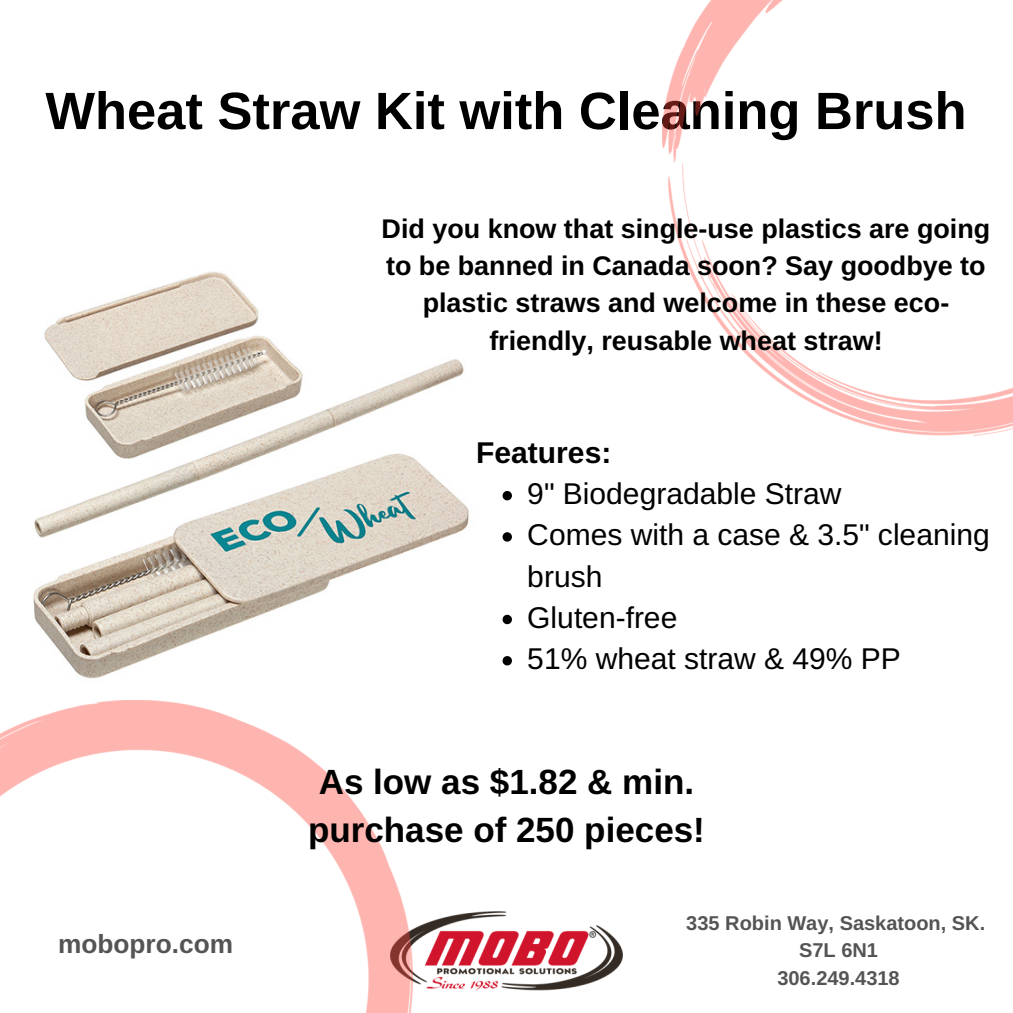
<style>
.page{position:relative;width:1013px;height:1013px;background:#fff}
.page>*{position:absolute;margin:0;border:0;box-sizing:border-box;transform-origin:0 0}
.t1{font:700 52.5px "Arimo";color:#000}
.t2{font:700 35px/48.8px "Arimo";color:#000;text-align:center}
.t3{font:30px/41.2px "Arimo";color:#000}
.t4{font:700 30px "Arimo";color:#000}
.t5{font:700 26.88px/37px "Arimo";color:#000;text-align:center}
.t6{font:700 26.25px "Arimo";color:#545454}
.t7{font:700 20px "Arimo";color:#545454}
</style>
<div class="page">
<img style="left:412px;top:911px;width:210px;height:79px">
<img style="left:33px;top:271px;width:436px;height:408px">
<img style="left:0;top:700px;width:412px;height:312px">
<svg style="left:502px;top:491px;width:10px;height:9px"></svg>
<svg style="left:502px;top:532px;width:10px;height:9px"></svg>
<svg style="left:502px;top:615px;width:10px;height:9px"></svg>
<svg style="left:502px;top:656px;width:10px;height:9px"></svg>
<img style="left:662px;top:0;width:350px;height:435px">
<p class="t1" style="left:45px;top:81px;width:922px">Wheat Straw Kit with Cleaning Brush</p>
<p class="t5" style="left:381px;top:210px;width:610px">Did you know that single-use plastics are going to be banned in Canada soon? Say goodbye to plastic straws and welcome in these eco&shy;friendly, reusable wheat straw!</p>
<p class="t4" style="left:476px;top:435px;width:136px">Features:</p>
<p class="t3" style="left:527px;top:473px;width:315px">9" Biodegradable Straw</p>
<p class="t3" style="left:527px;top:514px;width:464px">Comes with a case &amp; 3.5" cleaning brush</p>
<p class="t3" style="left:527px;top:597px;width:151px">Gluten-free</p>
<p class="t3" style="left:527px;top:638px;width:375px">51% wheat straw &amp; 49% PP</p>
<p class="t6" style="left:58px;top:929px;width:176px">mobopro.com</p>
<p class="t2" style="left:308px;top:757px;width:398px">As low as $1.82 &amp; min. purchase of 250 pieces!</p>
<p class="t7" style="left:686px;top:912px;width:300px">335 Robin Way, Saskatoon, SK.</p>
<p class="t7" style="left:799px;top:939px;width:80px">S7L 6N1</p>
<p class="t7" style="left:777px;top:966px;width:124px">306.249.4318</p>
</div>
